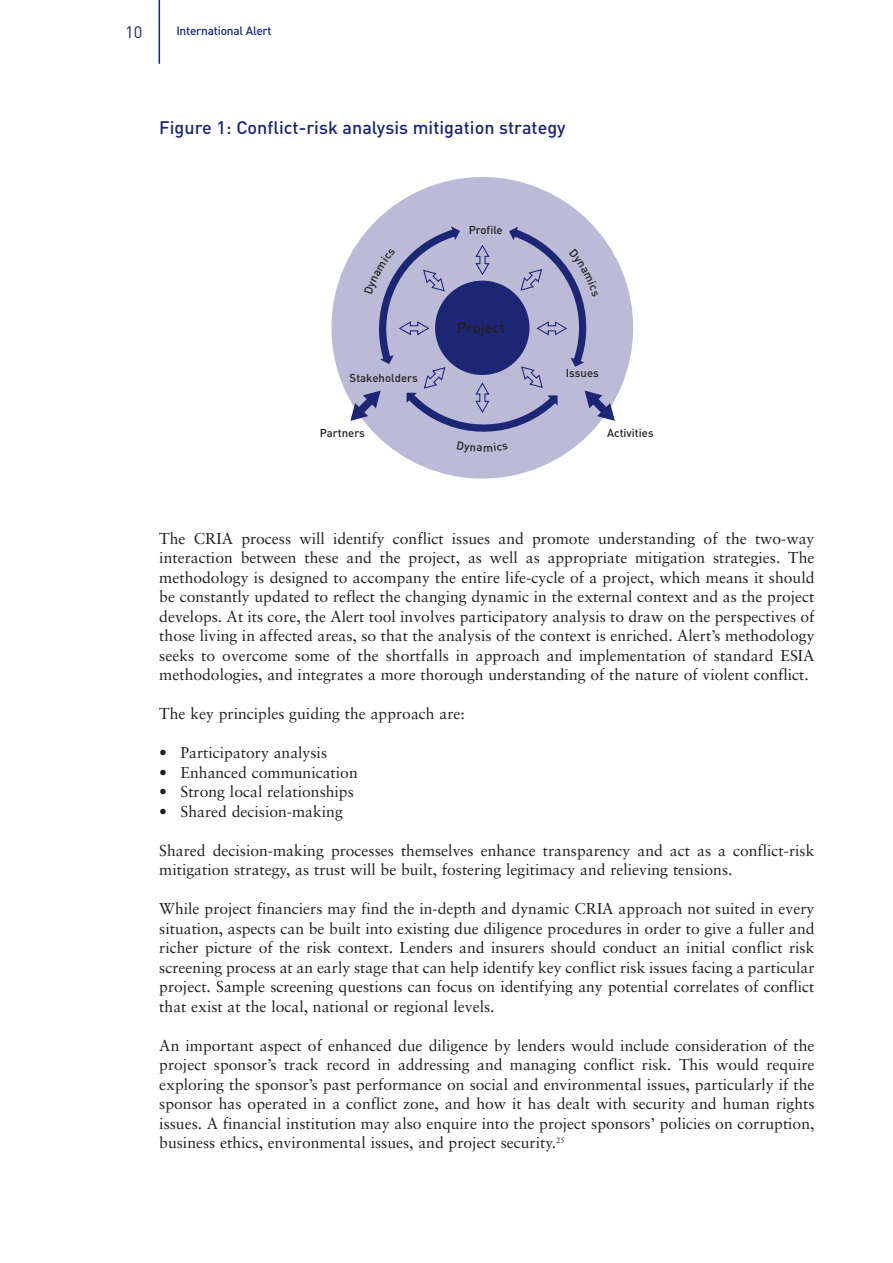
<style>
.page{position:relative;width:893px;height:1263px;background:#fff}
.page>*{position:absolute;margin:0;border:0;box-sizing:border-box;transform-origin:0 0}
.t1{font:500 18px "DIN";color:#1c2674}
.t2{font:16.5px "DIN";color:#1c2674}
.t3{font:15.75px/19.5px "Sabon";color:#231f20;text-align:justify}
.t4{font:500 14.85px "DIN";color:#231f20}
.t5{font:500 12px "DIN";letter-spacing:-.02em;color:#1c2674}
.t6{font:500 11.4px "DIN";color:#231f20}
</style>
<div class="page">
<hr style="left:158px;top:0;width:2px;height:64px;background:#1c2674">
<div style="left:331px;top:177px;width:302px;height:302px;background:#bcbbd7;border-radius:50%"></div>
<svg style="left:350px;top:226px;width:265px;height:227px"></svg>
<p class="t2" style="left:125px;top:26px;width:19px">10</p>
<p class="t5" style="left:176px;top:26px;width:97px">International Alert</p>
<p class="t1" style="left:159px;top:122px;width:408px">Figure 1: Conflict-risk analysis mitigation strategy</p>
<p class="t6" style="left:468px;top:226px;width:36px">Profile</p>
<p class="t6" style="left:349px;top:374px;width:70px">Stakeholders</p>
<p class="t4" style="left:457px;top:322px;width:49px">Project</p>
<p class="t6" style="left:566px;top:368px;width:34px">Issues</p>
<p class="t6" style="left:320px;top:429px;width:47px">Partners</p>
<p class="t6" style="left:607px;top:429px;width:48px">Activities</p>
<p class="t3" style="left:159px;top:530px;width:656px">The CRIA process will identify conflict issues and promote understanding of the two-way interaction between these and the project, as well as appropriate mitigation strategies. The methodology is designed to accompany the entire life-cycle of a project, which means it should be constantly updated to reflect the changing dynamic in the external context and as the project develops. At its core, the Alert tool involves participatory analysis to draw on the perspectives of those living in affected areas, so that the analysis of the context is enriched. Alert’s methodology seeks to overcome some of the shortfalls in approach and implementation of standard ESIA methodologies, and integrates a more thorough understanding of the nature of violent conflict.</p>
<p class="t3" style="left:159px;top:705px;width:307px">The key principles guiding the approach are:</p>
<p class="t3" style="left:159px;top:744px;width:169px">• Participatory analysis</p>
<p class="t3" style="left:159px;top:764px;width:200px">• Enhanced communication</p>
<p class="t3" style="left:159px;top:783px;width:196px">• Strong local relationships</p>
<p class="t3" style="left:159px;top:803px;width:185px">• Shared decision-making</p>
<p class="t3" style="left:159px;top:842px;width:656px">Shared decision-making processes themselves enhance transparency and act as a conflict-risk mitigation strategy, as trust will be built, fostering legitimacy and relieving tensions.</p>
<p class="t3" style="left:159px;top:900px;width:656px">While project financiers may find the in-depth and dynamic CRIA approach not suited in every situation, aspects can be built into existing due diligence procedures in order to give a fuller and richer picture of the risk context. Lenders and insurers should conduct an initial conflict risk screening process at an early stage that can help identify key conflict risk issues facing a particular project. Sample screening questions can focus on identifying any potential correlates of conflict that exist at the local, national or regional levels.</p>
<p class="t3" style="left:159px;top:1037px;width:656px">An important aspect of enhanced due diligence by lenders would include consideration of the project sponsor’s track record in addressing and managing conflict risk. This would require exploring the sponsor’s past performance on social and environmental issues, particularly if the sponsor has operated in a conflict zone, and how it has dealt with security and human rights issues. A financial institution may also enquire into the project sponsors’ policies on corruption, business ethics, environmental issues, and project security.<sup>25</sup></p>
</div>
